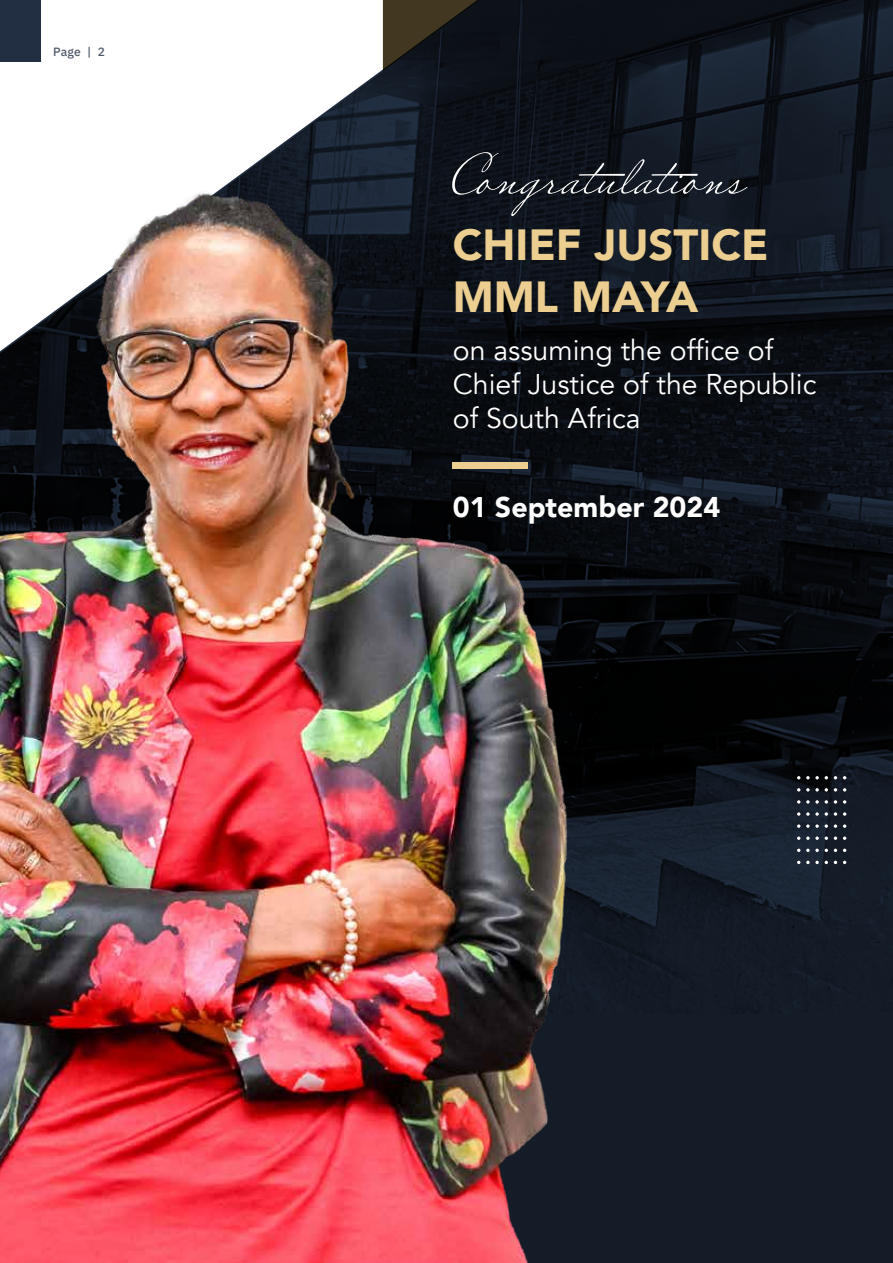
<style>
.page{position:relative;width:893px;height:1263px;background:#fff}
.page>*{position:absolute;margin:0;border:0;box-sizing:border-box;transform-origin:0 0}
.t1{font:52.5px "Miss Robertson Pro";color:#fff}
.t2{font:900 43.5px/52.2px "Avenir";color:#ecce91}
.t3{font:28.5px/34.2px "Avenir";color:#fff}
.t4{font:900 28.5px "Avenir";color:#fff}
.t5{font:500 12px "IBM Plex Sans";color:#4e5868}
</style>
<div class="page">
<img style="left:0;top:0;width:893px;height:1263px">
<div style="left:453px;top:462px;width:75px;height:7px;background:#ecce91"></div>
<svg style="left:797px;top:776px;width:49px;height:88px"></svg>
<p class="t5" style="left:53px;top:43px;width:53px">Page | 2</p>
<h1 class="t1" style="left:453px;top:143px;width:294px">Congratulations</h1>
<h2 class="t2" style="left:453px;top:218px;width:317px">CHIEF JUSTICE<br>MML MAYA</h2>
<p class="t3" style="left:453px;top:333px;width:365px">on assuming the office of<br>Chief Justice of the Republic of South Africa</p>
<p class="t4" style="left:453px;top:483px;width:269px">01 September 2024</p>
</div>
